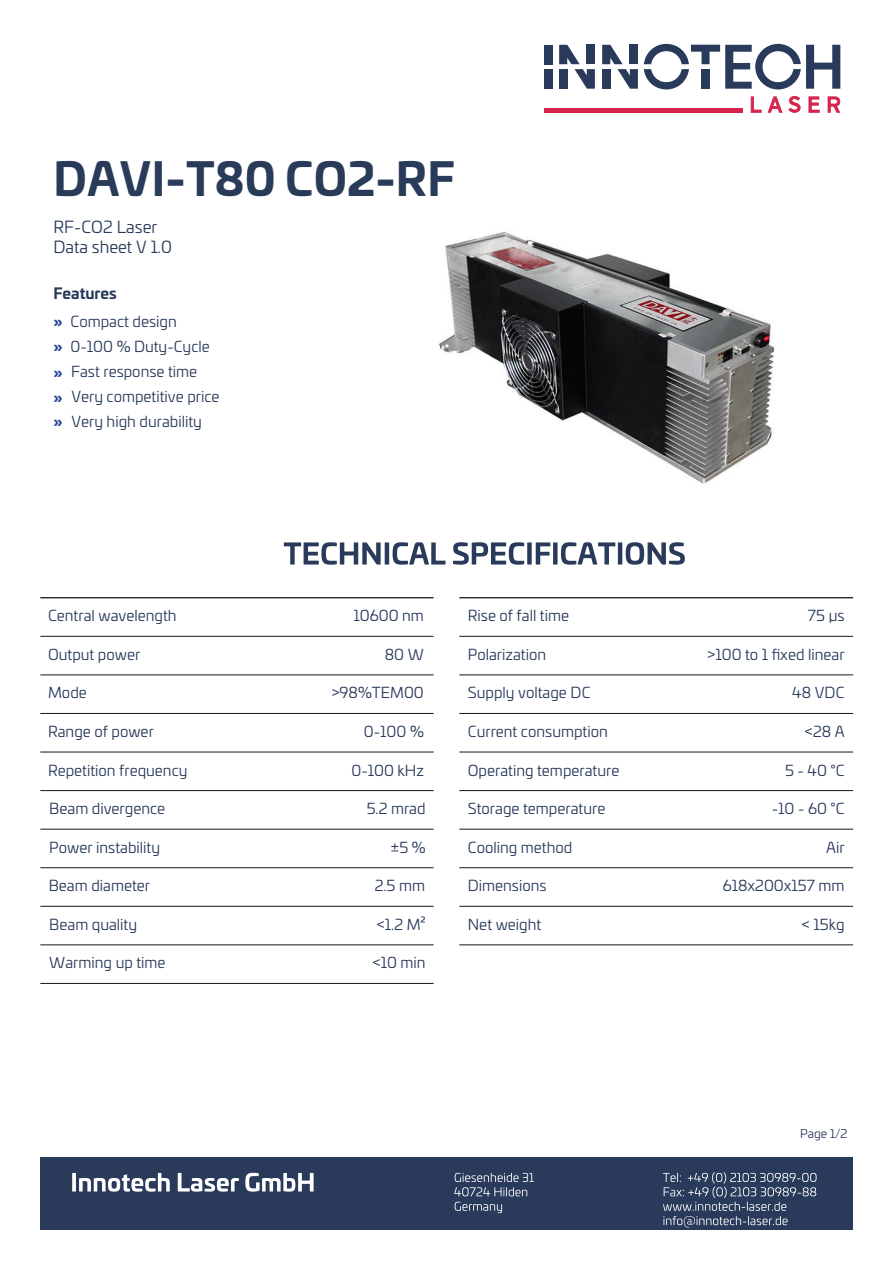
<style>
.page{position:relative;width:893px;height:1263px;background:#fff}
.page>*{position:absolute;margin:0;border:0;box-sizing:border-box;transform-origin:0 0}
.t1{font:700 45px "Univia Pro";letter-spacing:.01em;color:#293b59}
.t2{font:16.5px/19.8px "Univia Pro";color:#293b59}
.t3{font:15px "Univia Pro";color:#293a5a}
.t4{font:15px/25px "Univia Pro";color:#293b59}
.t5{font:12px "Univia Pro";color:#293a5a}
.s1{font-weight:700}
.s2{font-weight:700;color:#264796}
</style>
<div class="page">
<div style="left:40px;top:1157px;width:812px;height:73px;background:#293a5a"></div>
<svg style="left:72px;top:1173px;width:242px;height:18px"></svg>
<svg style="left:454px;top:1173px;width:80px;height:23px"></svg>
<svg style="left:455px;top:1202px;width:47px;height:11px"></svg>
<svg style="left:663px;top:1172px;width:154px;height:55px"></svg>
<div style="left:544px;top:45px;width:8px;height:19px;background:#293a5a"></div>
<div style="left:544px;top:69px;width:8px;height:20px;background:#293a5a"></div>
<svg style="left:559px;top:45px;width:36px;height:44px"></svg>
<svg style="left:602px;top:45px;width:36px;height:44px"></svg>
<div style="left:602px;top:69px;width:8px;height:20px;background:#293a5a"></div>
<svg style="left:644px;top:44px;width:196px;height:45px"></svg>
<hr style="left:544px;top:109px;width:199px;height:4px;background:#d7244c">
<svg style="left:751px;top:96px;width:11px;height:17px"></svg>
<svg style="left:768px;top:96px;width:14px;height:17px"></svg>
<svg style="left:788px;top:96px;width:13px;height:17px"></svg>
<svg style="left:808px;top:96px;width:12px;height:17px"></svg>
<svg style="left:828px;top:96px;width:12px;height:17px"></svg>
<svg style="left:284px;top:542px;width:401px;height:23px"></svg>
<hr style="left:40px;top:983px;width:394px;height:1px;background:#151616">
<hr style="left:40px;top:944px;width:394px;height:1px;background:#151616">
<hr style="left:40px;top:906px;width:394px;height:1px;background:#151616">
<hr style="left:40px;top:867px;width:394px;height:1px;background:#151616">
<hr style="left:40px;top:829px;width:394px;height:1px;background:#151616">
<hr style="left:40px;top:790px;width:394px;height:1px;background:#151616">
<hr style="left:40px;top:752px;width:394px;height:1px;background:#151616">
<hr style="left:40px;top:713px;width:394px;height:1px;background:#151616">
<hr style="left:40px;top:675px;width:394px;height:1px;background:#151616">
<hr style="left:40px;top:636px;width:394px;height:1px;background:#151616">
<hr style="left:40px;top:597px;width:394px;height:1px;background:#151616">
<hr style="left:459px;top:944px;width:394px;height:1px;background:#151616">
<hr style="left:459px;top:906px;width:394px;height:1px;background:#151616">
<hr style="left:459px;top:867px;width:394px;height:1px;background:#151616">
<hr style="left:459px;top:829px;width:394px;height:1px;background:#151616">
<hr style="left:459px;top:790px;width:394px;height:1px;background:#151616">
<hr style="left:459px;top:752px;width:394px;height:1px;background:#151616">
<hr style="left:459px;top:713px;width:394px;height:1px;background:#151616">
<hr style="left:459px;top:675px;width:394px;height:1px;background:#151616">
<hr style="left:459px;top:636px;width:394px;height:1px;background:#151616">
<hr style="left:459px;top:597px;width:394px;height:1px;background:#151616">
<img style="left:438px;top:232px;width:337px;height:252px">
<h1 class="t1" style="left:53px;top:160px;width:403px">DAVI-T80 CO2-RF</h1>
<p class="t2" style="left:53px;top:218px;width:120px">RF-CO2 Laser<br>Data sheet V 1.0</p>
<p class="t4" style="left:54px;top:281px;width:125px;line-height:27.9px"><span class="s1">Features<br></span><span class="s2">»</span> Compact design</p>
<p class="t4" style="left:54px;top:335px;width:168px"><span class="s2">»</span> 0-100 % Duty-Cycle <span class="s2">»</span> Fast response time<br><span class="s2">»</span> Very competitive price <span class="s2">»</span> Very high durability</p>
<p class="t3" style="left:48px;top:609px;width:130px">Central wavelength</p>
<p class="t3" style="left:354px;top:609px;width:72px">10600 nm</p>
<p class="t3" style="left:48px;top:648px;width:94px">Output power</p>
<p class="t3" style="left:385px;top:648px;width:40px">80 W</p>
<p class="t3" style="left:48px;top:686px;width:40px">Mode</p>
<p class="t3" style="left:331px;top:686px;width:94px">&gt;98%TEM00</p>
<p class="t3" style="left:48px;top:725px;width:107px">Range of power</p>
<p class="t3" style="left:364px;top:725px;width:62px">0-100 %</p>
<p class="t3" style="left:48px;top:763px;width:141px">Repetition frequency</p>
<p class="t3" style="left:351px;top:763px;width:74px">0-100 kHz</p>
<p class="t3" style="left:49px;top:802px;width:117px">Beam divergence</p>
<p class="t3" style="left:367px;top:802px;width:60px">5.2 mrad</p>
<p class="t3" style="left:49px;top:841px;width:112px">Power instability</p>
<p class="t3" style="left:390px;top:841px;width:37px">±5 %</p>
<p class="t3" style="left:49px;top:879px;width:103px">Beam diameter</p>
<p class="t3" style="left:375px;top:879px;width:52px">2.5 mm</p>
<p class="t3" style="left:49px;top:918px;width:89px">Beam quality</p>
<p class="t3" style="left:377px;top:918px;width:50px">&lt;1.2 M²</p>
<p class="t3" style="left:49px;top:956px;width:118px">Warming up time</p>
<p class="t3" style="left:373px;top:956px;width:54px">&lt;10 min</p>
<p class="t3" style="left:468px;top:609px;width:103px">Rise of fall time</p>
<p class="t3" style="left:808px;top:609px;width:38px">75 µs</p>
<p class="t3" style="left:468px;top:648px;width:80px">Polarization</p>
<p class="t3" style="left:707px;top:648px;width:139px">&gt;100 to 1 fixed linear</p>
<p class="t3" style="left:468px;top:686px;width:124px">Supply voltage DC</p>
<p class="t3" style="left:792px;top:686px;width:54px">48 VDC</p>
<p class="t3" style="left:468px;top:725px;width:141px">Current consumption</p>
<p class="t3" style="left:805px;top:725px;width:41px">&lt;28 A</p>
<p class="t3" style="left:468px;top:763px;width:153px">Operating temperature</p>
<p class="t3" style="left:785px;top:763px;width:61px">5 - 40 °C</p>
<p class="t3" style="left:468px;top:802px;width:139px">Storage temperature</p>
<p class="t3" style="left:772px;top:802px;width:74px">-10 - 60 °C</p>
<p class="t3" style="left:468px;top:841px;width:106px">Cooling method</p>
<p class="t3" style="left:826px;top:841px;width:20px">Air</p>
<p class="t3" style="left:468px;top:879px;width:80px">Dimensions</p>
<p class="t3" style="left:723px;top:879px;width:123px">618x200x157 mm</p>
<p class="t3" style="left:468px;top:918px;width:75px">Net weight</p>
<p class="t3" style="left:802px;top:918px;width:44px">&lt; 15kg</p>
<p class="t5" style="left:800px;top:1128px;width:49px">Page 1/2</p>
</div>
